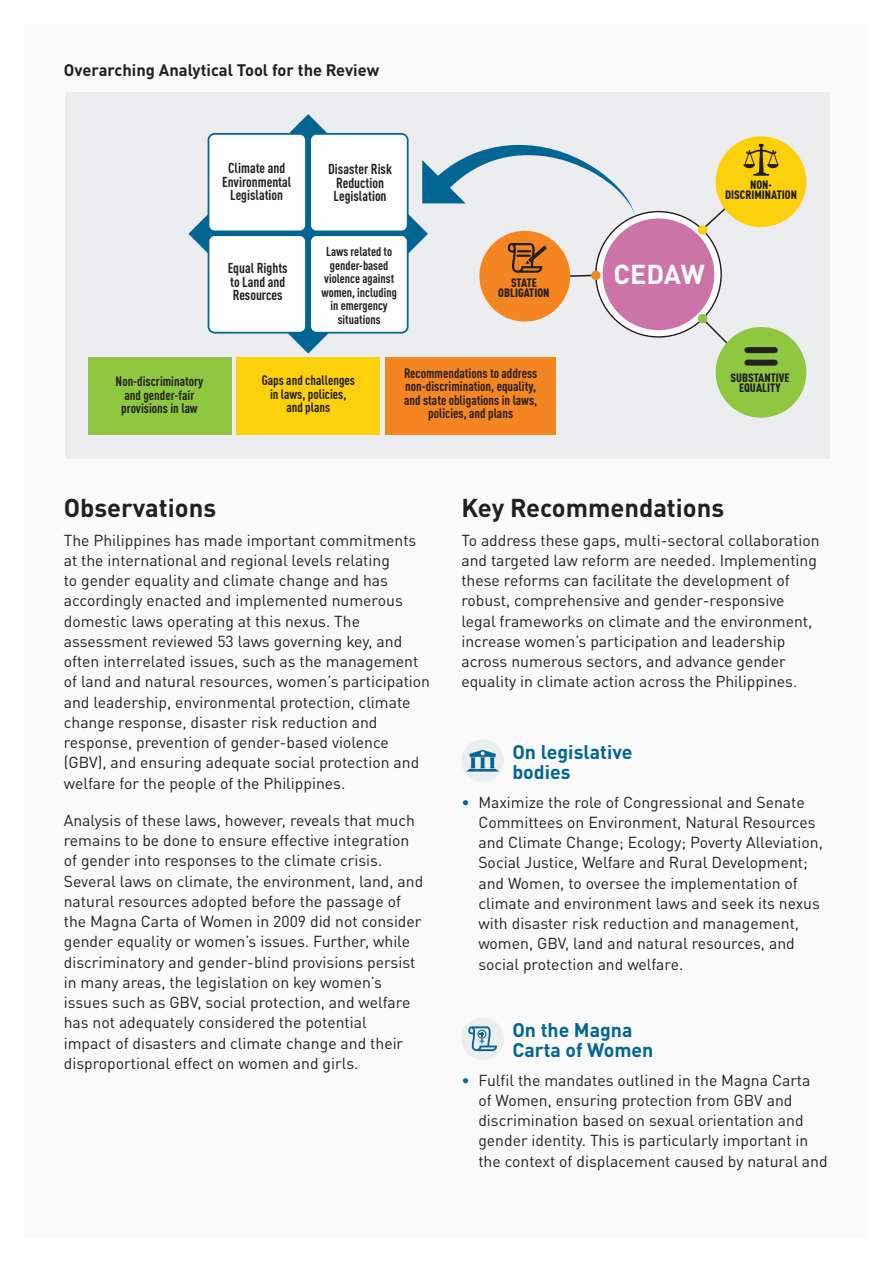
<style>
.page{position:relative;width:893px;height:1263px;background:#fff}
.page>*{position:absolute;margin:0;border:0;box-sizing:border-box;transform-origin:0 0}
.t1{font:700 27px "DIN Pro";letter-spacing:-.005em;color:#fff}
.Header_2{font:700 25.5px "DIN Pro";color:#231f20}
.Heading_3{font:700 19.5px/20.2px "DIN Pro";color:#016694}
.Box_copy{font:700 16.5px "DIN Pro";color:#231f20}
.Body_Copy{font:15.75px/20.2px "DIN Pro";color:#231f20}
.t2{font:700 condensed 14.25px/13.5px "DIN Pro";color:#231f20;text-align:center}
.t3{font:700 condensed 13.5px/13.5px "DIN Pro";color:#231f20;text-align:center}
.t4{font:700 condensed 12.75px/13.5px "DIN Pro";color:#231f20;text-align:center}
.t5{font:900 condensed 12px/10.5px "DIN Pro";color:#231f20;text-align:center}
.s1{color:#016694}
</style>
<div class="page">
<div style="left:24px;top:24px;width:845px;height:1215px;background:#f5f5f6"></div>
<div style="left:65px;top:92px;width:765px;height:367px;background:#ebedef"></div>
<div style="left:716px;top:136px;width:90px;height:91px;background:#fcd10b;border-radius:50%"></div>
<div style="left:716px;top:327px;width:90px;height:91px;background:#8fc740;border-radius:50%"></div>
<div style="left:88px;top:358px;width:143px;height:77px;background:#8fc740"></div>
<div style="left:237px;top:358px;width:143px;height:77px;background:#fcd10b"></div>
<div style="left:385px;top:358px;width:171px;height:77px;background:#f58521"></div>
<svg style="left:188px;top:114px;width:234px;height:240px"></svg>
<div style="left:208px;top:235px;width:98px;height:98px;background:#fff;border-radius:6px"></div>
<div style="left:208px;top:234px;width:99px;height:100px;border:2px solid #016694;border-radius:6px"></div>
<div style="left:208px;top:134px;width:98px;height:97px;background:#fff;border-radius:6px"></div>
<div style="left:208px;top:133px;width:99px;height:99px;border:2px solid #016694;border-radius:6px"></div>
<div style="left:310px;top:235px;width:98px;height:98px;background:#fff;border-radius:6px"></div>
<div style="left:309px;top:234px;width:100px;height:100px;border:2px solid #016694;border-radius:6px"></div>
<div style="left:310px;top:134px;width:98px;height:97px;background:#fff;border-radius:6px"></div>
<div style="left:309px;top:133px;width:100px;height:99px;border:2px solid #016694;border-radius:6px"></div>
<svg style="left:743px;top:144px;width:36px;height:32px"></svg>
<div style="left:747px;top:347px;width:28px;height:6px;background:#231f20"></div>
<div style="left:747px;top:360px;width:28px;height:6px;background:#231f20"></div>
<svg style="left:422px;top:143px;width:315px;height:210px"></svg>
<div style="left:461px;top:739px;width:43px;height:43px;background:#ebedef;border-radius:50%"></div>
<svg style="left:467px;top:750px;width:31px;height:21px"></svg>
<div style="left:461px;top:1017px;width:43px;height:43px;background:#ebedef;border-radius:50%"></div>
<svg style="left:468px;top:1026px;width:29px;height:25px"></svg>
<p class="Box_copy" style="left:64px;top:56px;width:317px">Overarching Analytical Tool for the Review</p>
<p class="t2" style="left:222px;top:160px;width:71px">Climate and<br>Environmental<br>Legislation</p>
<p class="t2" style="left:328px;top:161px;width:65px">Disaster Risk<br>Reduction<br>Legislation</p>
<p class="t2" style="left:228px;top:260px;width:62px;text-align:left">Equal Rights to Land and<br>Resources</p>
<p class="t4" style="left:321px;top:244px;width:77px">Laws related to gender-based violence against women, including in emergency situations</p>
<p class="t5" style="left:498px;top:276px;width:53px">STATE<br>OBLIGATION</p>
<p class="t3" style="left:116px;top:373px;width:89px">Non-discriminatory and gender-fair provisions in law</p>
<p class="t3" style="left:262px;top:372px;width:95px">Gaps and challenges in laws, policies, and plans</p>
<p class="t3" style="left:404px;top:365px;width:135px">Recommendations to address non-discrimination, equality, and state obligations in laws, policies, and plans</p>
<p class="t5" style="left:725px;top:178px;width:73px">NON-<br>DISCRIMINATION</p>
<p class="t1" style="left:613px;top:251px;width:93px">CEDAW</p>
<p class="t5" style="left:730px;top:371px;width:60px">SUBSTANTIVE<br>EQUALITY</p>
<p class="Header_2" style="left:64px;top:486px;width:154px">Observations</p>
<p class="Body_Copy" style="left:64px;top:528px;width:368px">The Philippines has made important commitments at the international and regional levels relating<br>to gender equality and climate change and has accordingly enacted and implemented numerous domestic laws operating at this nexus. The assessment reviewed 53 laws governing key, and often interrelated issues, such as the management of land and natural resources, women’s participation and leadership, environmental protection, climate change response, disaster risk reduction and response, prevention of gender-based violence (GBV), and ensuring adequate social protection and welfare for the people of the Philippines.</p>
<p class="Body_Copy" style="left:64px;top:808px;width:361px">Analysis of these laws, however, reveals that much remains to be done to ensure effective integration of gender into responses to the climate crisis.<br>Several laws on climate, the environment, land, and natural resources adopted before the passage of the Magna Carta of Women in 2009 did not consider gender equality or women’s issues. Further, while discriminatory and gender-blind provisions persist in many areas, the legislation on key women’s issues such as GBV, social protection, and welfare has not adequately considered the potential<br>impact of disasters and climate change and their disproportional effect on women and girls.</p>
<p class="Header_2" style="left:461px;top:486px;width:264px">Key Recommendations</p>
<p class="Body_Copy" style="left:461px;top:528px;width:360px">To address these gaps, multi-sectoral collaboration and targeted law reform are needed. Implementing these reforms can facilitate the development of robust, comprehensive and gender-responsive legal frameworks on climate and the environment, increase women’s participation and leadership across numerous sectors, and advance gender equality in climate action across the Philippines.</p>
<p class="Heading_3" style="left:512px;top:739px;width:122px">On legislative bodies</p>
<p class="Body_Copy" style="left:478px;top:790px;width:346px;text-indent:-17px"><span class="s1">•</span> Maximize the role of Congressional and Senate Committees on Environment, Natural Resources and Climate Change; Ecology; Poverty Alleviation, Social Justice, Welfare and Rural Development; and Women, to oversee the implementation of climate and environment laws and seek its nexus with disaster risk reduction and management, women, GBV, land and natural resources, and social protection and welfare.</p>
<p class="Heading_3" style="left:512px;top:1017px;width:142px">On the Magna<br>Carta of Women</p>
<p class="Body_Copy" style="left:478px;top:1068px;width:351px;text-indent:-17px"><span class="s1">•</span> Fulfil the mandates outlined in the Magna Carta of Women, ensuring protection from GBV and discrimination based on sexual orientation and gender identity. This is particularly important in the context of displacement caused by natural and</p>
</div>
